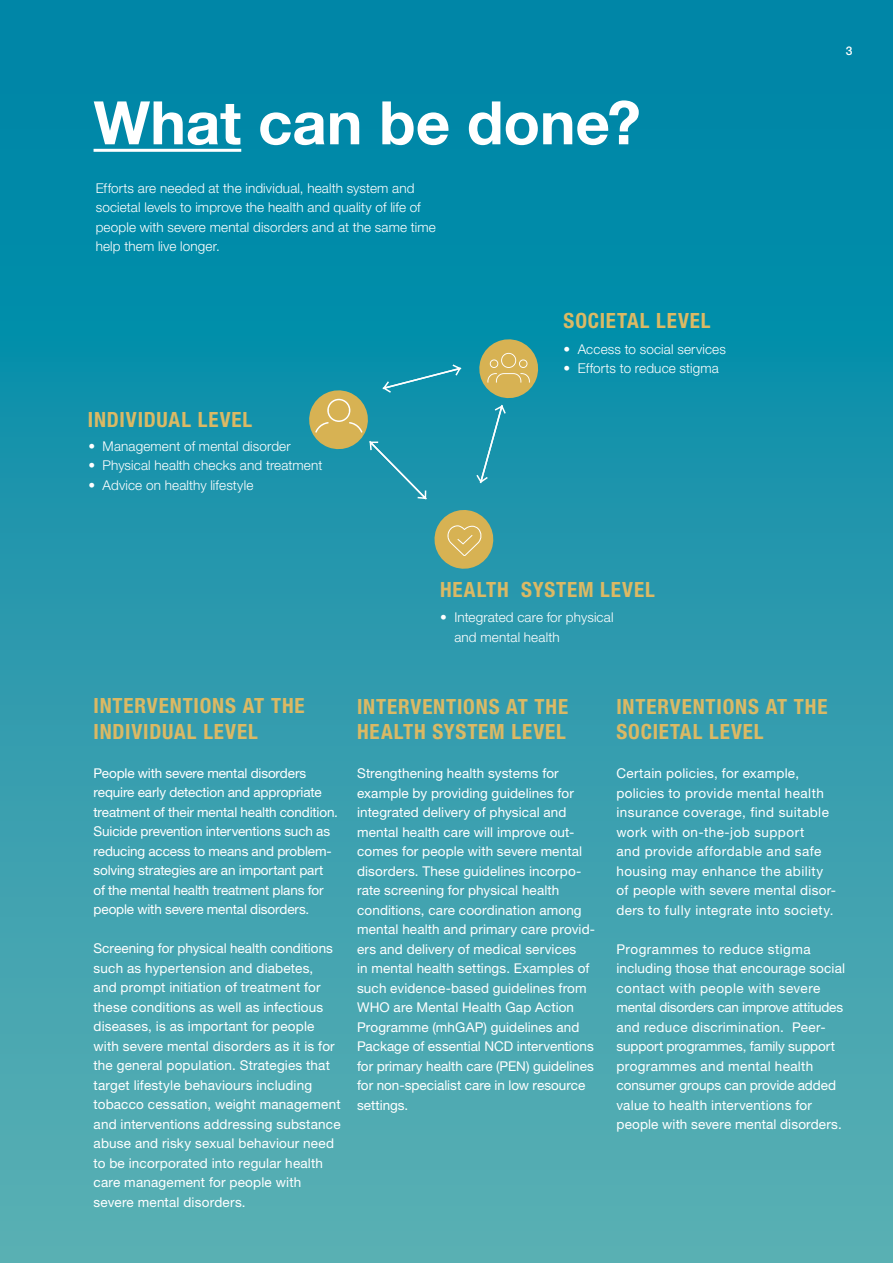
<style>
.page{position:relative;width:893px;height:1263px;background:#fff}
.page>*{position:absolute;margin:0;border:0;box-sizing:border-box;transform-origin:0 0}
.t1{font:700 60px "Helvetica Neue LT Std";color:#fff}
.t2{font:700 condensed 21px/25.5px "Helvetica Neue";letter-spacing:.04em;color:#dbb964}
.t3{font:13.5px/19.5px "Helvetica Neue LT Std";letter-spacing:.01em;color:#fff}
.t4{font:300 13.5px/19.5px "Helvetica Neue LT Std";letter-spacing:.01em;color:#fff}
.t5{font:13.5px/19.5px "Helvetica Neue LT Std";letter-spacing:-.01em;color:#fff}
.t6{font:13.5px/19.5px "Helvetica Neue LT Std";letter-spacing:.03em;color:#fff}
.t7{font:500 12px "Helvetica Neue LT Std";color:#fff}
</style>
<div class="page">
<div style="left:0;top:0;width:893px;height:1263px;background:linear-gradient(to bottom,#0083a7,#5eb0b4)"></div>
<svg style="left:305px;top:335px;width:237px;height:237px;background:#379aa1"></svg>
<hr style="left:94px;top:149px;width:147px;height:3px;background:#fff">
<h1 class="t1" style="left:94px;top:86px;width:549px">What can be done?</h1>
<p class="t4" style="left:96px;top:178px;width:342px">Efforts are needed at the individual, health system and societal levels to improve the health and quality of life of people with severe mental disorders and at the same time help them live longer.</p>
<h2 class="t2" style="left:88px;top:406px;width:166px">INDIVIDUAL LEVEL</h2>
<p class="t4" style="left:88px;top:436px;width:204px">• Management of mental disorder</p>
<p class="t4" style="left:88px;top:456px;width:236px">• Physical health checks and treatment</p>
<p class="t4" style="left:88px;top:475px;width:167px">• Advice on healthy lifestyle</p>
<h2 class="t2" style="left:563px;top:307px;width:149px">SOCIETAL LEVEL</h2>
<p class="t4" style="left:563px;top:339px;width:164px">• Access to social services</p>
<p class="t4" style="left:563px;top:358px;width:157px">• Efforts to reduce stigma</p>
<h2 class="t2" style="left:440px;top:576px;width:216px">HEALTH SYSTEM LEVEL</h2>
<p class="t4" style="left:454px;top:608px;width:161px;text-indent:-14px">• Integrated care for physical and mental health</p>
<p class="t7" style="left:846px;top:44px;width:8px">3</p>
<h2 class="t2" style="left:94px;top:693px;width:213px">INTERVENTIONS AT THE<br>INDIVIDUAL LEVEL</h2>
<p class="t5" style="left:94px;top:763px;width:246px">People with severe mental disorders require early detection and appropriate treatment of their mental health condition.<br>Suicide prevention interventions such as reducing access to means and problem&shy;solving strategies are an important part of the mental health treatment plans for people with severe mental disorders.</p>
<p class="t3" style="left:94px;top:939px;width:249px">Screening for physical health conditions such as hypertension and diabetes,<br>and prompt initiation of treatment for these conditions as well as infectious diseases, is as important for people with severe mental disorders as it is for the general population. Strategies that target lifestyle behaviours including tobacco cessation, weight management and interventions addressing substance abuse and risky sexual behaviour need to be incorporated into regular health care management for people with severe mental disorders.</p>
<h2 class="t2" style="left:357px;top:693px;width:213px">INTERVENTIONS AT THE<br>HEALTH SYSTEM LEVEL</h2>
<p class="t3" style="left:357px;top:763px;width:239px">Strengthening health systems for example by providing guidelines for integrated delivery of physical and mental health care will improve out&shy;comes for people with severe mental disorders. These guidelines incorpo&shy;rate screening for physical health conditions, care coordination among mental health and primary care provid&shy;ers and delivery of medical services<br>in mental health settings. Examples of such evidence-based guidelines from WHO are Mental Health Gap Action Programme (mhGAP) guidelines and Package of essential NCD interventions for primary health care (PEN) guidelines for non-specialist care in low resource settings.</p>
<h2 class="t2" style="left:616px;top:693px;width:213px">INTERVENTIONS AT THE<br>SOCIETAL LEVEL</h2>
<p class="t6" style="left:616px;top:763px;width:221px">Certain policies, for example, policies to provide mental health insurance coverage, find suitable work with on-the-job support<br>and provide affordable and safe housing may enhance the ability of people with severe mental disor&shy;ders to fully integrate into society.</p>
<p class="t3" style="left:616px;top:939px;width:230px">Programmes to reduce stigma including those that encourage social contact with people with severe mental disorders can improve attitudes and reduce discrimination. Peer&shy;support programmes, family support programmes and mental health consumer groups can provide added value to health interventions for people with severe mental disorders.</p>
</div>
